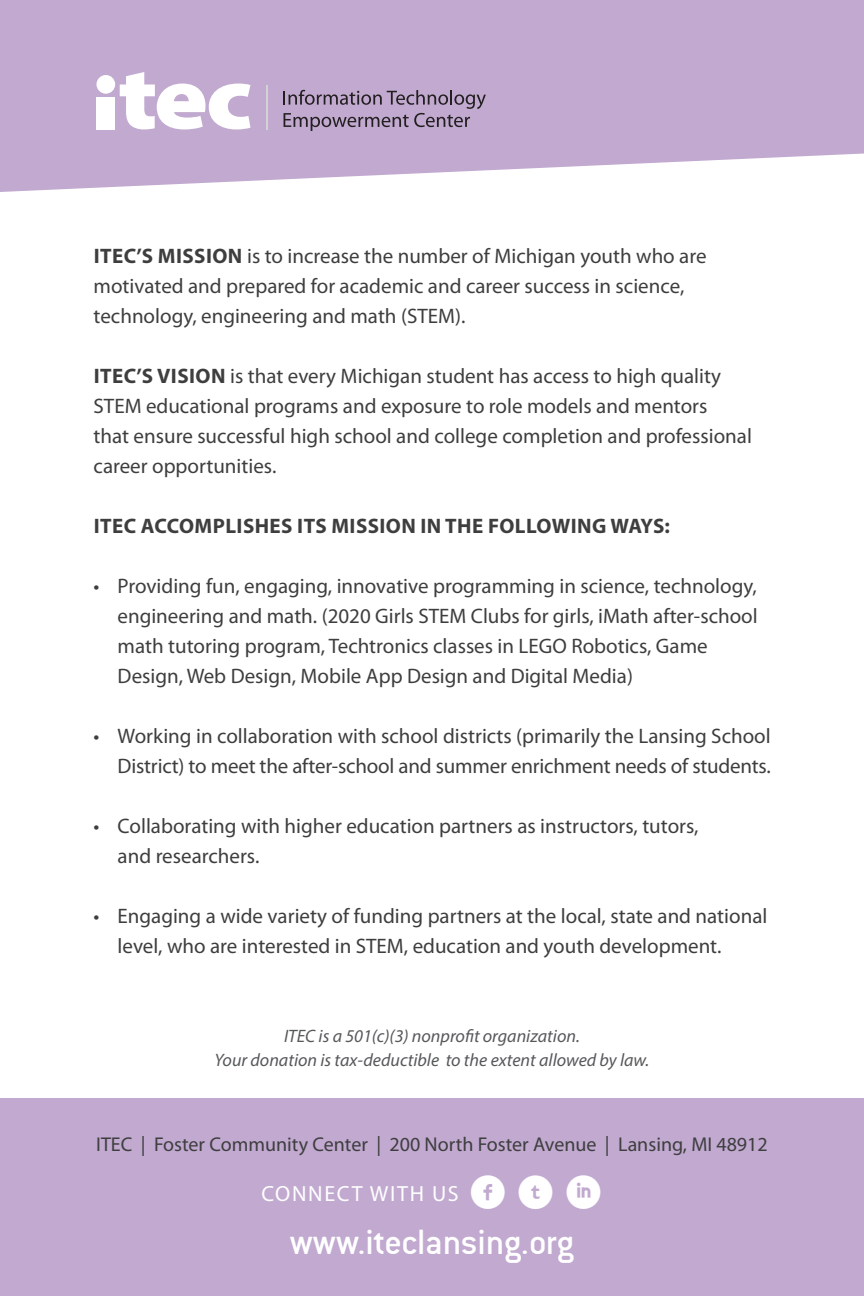
<style>
.page{position:relative;width:864px;height:1296px;background:#fff}
.page>*{position:absolute;margin:0;border:0;box-sizing:border-box;transform-origin:0 0}
.t1{font:48px "Socialico";color:#fff}
.t2{font:38px "Conduit Md ITCTT Medium";letter-spacing:-.015em;color:#fff}
.t3{font:22px "Myriad Pro";letter-spacing:.075em;color:#fff}
.t4{font:21px/30px "Myriad Pro";color:#3e3e3f}
.t5{font:700 21px "Myriad Pro";letter-spacing:.02em;color:#3e3e3f}
.t6{font:20px "Myriad Pro";color:#3e3e3f}
.t7{font:italic 18px/24px "Myriad Pro";color:#57585a;text-align:center}
.s1{font-weight:700}
</style>
<div class="page">
<div style="left:0;top:1099px;width:864px;height:197px;background:#c1a9d0"></div>
<svg style="left:0;top:0;width:864px;height:192px;background:#c7b2d5"></svg>
<svg style="left:284px;top:90px;width:202px;height:41px;background:#a38eae"></svg>
<hr style="left:266px;top:85px;width:2px;height:44px;background:#d1d2d4">
<div style="left:96px;top:97px;width:19px;height:32px;background:#fff"></div>
<svg style="left:120px;top:72px;width:130px;height:57px"></svg>
<div style="left:96px;top:75px;width:19px;height:19px;background:#fff;border-radius:50%"></div>
<p class="t4" style="left:94px;top:241px;width:615px"><span class="s1">ITEC’S MISSION</span> is to increase the number of Michigan youth who are motivated and prepared for academic and career success in science, technology, engineering and math (STEM).</p>
<p class="t4" style="left:94px;top:361px;width:660px"><span class="s1">ITEC’S VISION</span> is that every Michigan student has access to high quality STEM educational programs and exposure to role models and mentors<br>that ensure successful high school and college completion and professional career opportunities.</p>
<p class="t5" style="left:94px;top:512px;width:578px">ITEC ACCOMPLISHES ITS MISSION IN THE FOLLOWING WAYS:</p>
<p class="t4" style="left:118px;top:571px;width:642px;text-indent:-24px">• Providing fun, engaging, innovative programming in science, technology, engineering and math. (2020 Girls STEM Clubs for girls, iMath after-school math tutoring program, Techtronics classes in LEGO Robotics, Game Design, Web Design, Mobile App Design and Digital Media)</p>
<p class="t4" style="left:94px;top:721px;width:679px;text-align:right">• Working in collaboration with school districts (primarily the Lansing School<br>District) to meet the after-school and summer enrichment needs of students.</p>
<p class="t4" style="left:118px;top:811px;width:582px;text-indent:-24px">• Collaborating with higher education partners as instructors, tutors, and researchers.</p>
<p class="t4" style="left:118px;top:901px;width:651px;text-indent:-24px">• Engaging a wide variety of funding partners at the local, state and national level, who are interested in STEM, education and youth development.</p>
<p class="t7" style="left:215px;top:1023px;width:436px">ITEC is a 501(c)(3) nonprofit organization.<br>Your donation is tax-deductible to the extent allowed by law.</p>
<p class="t6" style="left:96px;top:1132px;width:673px">ITEC | Foster Community Center | 200 North Foster Avenue | Lansing, MI 48912</p>
<p class="t3" style="left:261px;top:1180px;width:199px">CONNECT WITH US</p>
<p class="t1" style="left:469px;top:1164px;width:135px">foi</p>
<p class="t2" style="left:290px;top:1220px;width:286px">www.iteclansing.org</p>
</div>
